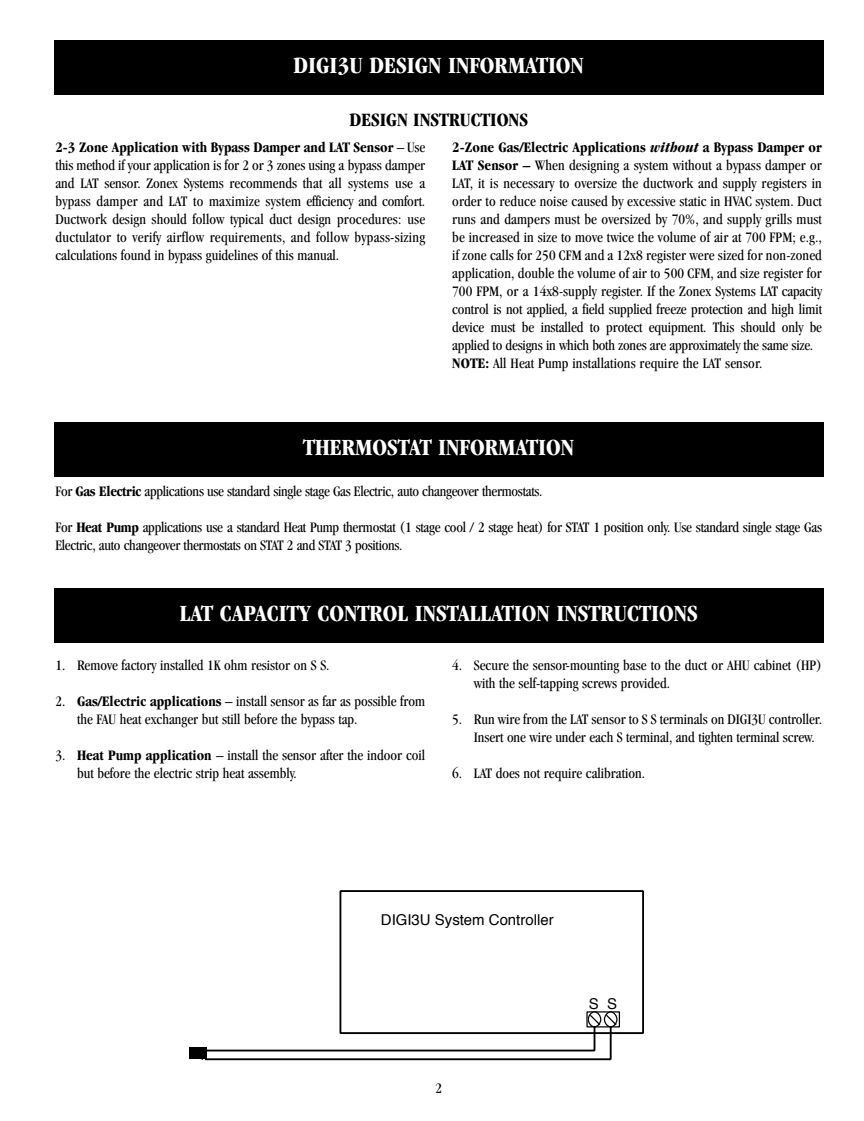
<style>
.page{position:relative;width:864px;height:1121px;background:#fff}
.page>*{position:absolute;margin:0;border:0;box-sizing:border-box;transform-origin:0 0}
.t1{font:700 condensed 24px "Garamond";color:#fff}
.t2{font:700 condensed 19.5px "Garamond";color:#000}
.t3{font:condensed 15px/18px "Garamond";color:#000}
.t4{font:condensed 15px/18px "Garamond";letter-spacing:-.02em;color:#000}
.t5{font:15px "Helvetica";color:#000}
.s1{font-weight:700}
.s2{font-weight:700;font-style:italic}
</style>
<div class="page">
<div style="left:54px;top:40px;width:770px;height:54px;background:#000"></div>
<div style="left:54px;top:422px;width:770px;height:54px;background:#000"></div>
<div style="left:54px;top:588px;width:770px;height:54px;background:#000"></div>
<div style="left:340px;top:890px;width:304px;height:144px;border:2px solid #000"></div>
<div style="left:586px;top:1011px;width:34px;height:16px;border:1px solid #000"></div>
<div style="left:588px;top:1011px;width:13px;height:16px;border:1px solid #000;border-radius:50%"></div>
<div style="left:604px;top:1011px;width:14px;height:16px;border:1px solid #000;border-radius:50%"></div>
<svg style="left:192px;top:1013px;width:425px;height:48px"></svg>
<div style="left:189px;top:1047px;width:18px;height:11px;background:#000"></div>
<h1 class="t1" style="left:294px;top:56px;width:292px">DIGI3U DESIGN INFORMATION</h1>
<h2 class="t2" style="left:349px;top:112px;width:180px">DESIGN INSTRUCTIONS</h2>
<p class="t3" style="left:55px;top:140px;width:371px;text-align:justify"><span class="s1">2-3 Zone Application with Bypass Damper and LAT Sensor</span> – Use this method if your application is for 2 or 3 zones using a bypass damper and LAT sensor. Zonex Systems recommends that all systems use a bypass damper and LAT to maximize system efficiency and comfort.<br>Ductwork design should follow typical duct design procedures: use ductulator to verify airflow requirements, and follow bypass-sizing calculations found in bypass guidelines of this manual.</p>
<p class="t3" style="left:452px;top:139px;width:371px"><span class="s1">2-Zone Gas/Electric Applications</span> <span class="s2">without</span> <span class="s1">a Bypass Damper or LAT Sensor –</span> When designing a system without a bypass damper or LAT, it is necessary to oversize the ductwork and supply registers in order to reduce noise caused by excessive static in HVAC system. Duct runs and dampers must be oversized by 70%, and supply grills must be increased in size to move twice the volume of air at 700 FPM; e.g., if zone calls for 250 CFM and a 12x8 register were sized for non-zoned application, double the volume of air to 500 CFM, and size register for 700 FPM, or a 14x8-supply register. If the Zonex Systems LAT capacity control is not applied, a field supplied freeze protection and high limit device must be installed to protect equipment. This should only be applied to designs in which both zones are approximately the same size.<br><span class="s1">NOTE:</span> All Heat Pump installations require the LAT sensor.</p>
<h1 class="t1" style="left:303px;top:438px;width:273px">THERMOSTAT INFORMATION</h1>
<p class="t4" style="left:56px;top:484px;width:488px">For <span class="s1">Gas Electric</span> applications use standard single stage Gas Electric, auto changeover thermostats.</p>
<p class="t4" style="left:55px;top:520px;width:768px">For <span class="s1">Heat Pump</span> applications use a standard Heat Pump thermostat (1 stage cool / 2 stage heat) for STAT 1 position only. Use standard single stage Gas<br>Electric, auto changeover thermostats on STAT 2 and STAT 3 positions.</p>
<h1 class="t1" style="left:180px;top:604px;width:519px">LAT CAPACITY CONTROL INSTALLATION INSTRUCTIONS</h1>
<p class="t3" style="left:55px;top:657px;width:276px">1. Remove factory installed 1K ohm resistor on S S.</p>
<p class="t3" style="left:77px;top:693px;width:350px;text-indent:-22px">2. <span class="s1">Gas/Electric applications</span> – install sensor as far as possible from the FAU heat exchanger but still before the bypass tap.</p>
<p class="t3" style="left:77px;top:747px;width:350px;text-indent:-22px">3. <span class="s1">Heat Pump application</span> – install the sensor after the indoor coil but before the electric strip heat assembly.</p>
<p class="t3" style="left:474px;top:657px;width:350px;text-indent:-22px">4. Secure the sensor-mounting base to the duct or AHU cabinet (HP) with the self-tapping screws provided.</p>
<p class="t3" style="left:474px;top:711px;width:350px;text-indent:-22px">5. Run wire from the LAT sensor to S S terminals on DIGI3U controller.<br>Insert one wire under each S terminal, and tighten terminal screw.</p>
<p class="t3" style="left:452px;top:765px;width:194px">6. LAT does not require calibration.</p>
<p class="t5" style="left:381px;top:913px;width:174px">DIGI3U System Controller</p>
<p class="t3" style="left:435px;top:1080px;width:8px">2</p>
<p class="t5" style="left:589px;top:997px;width:30px">S S</p>
</div>
